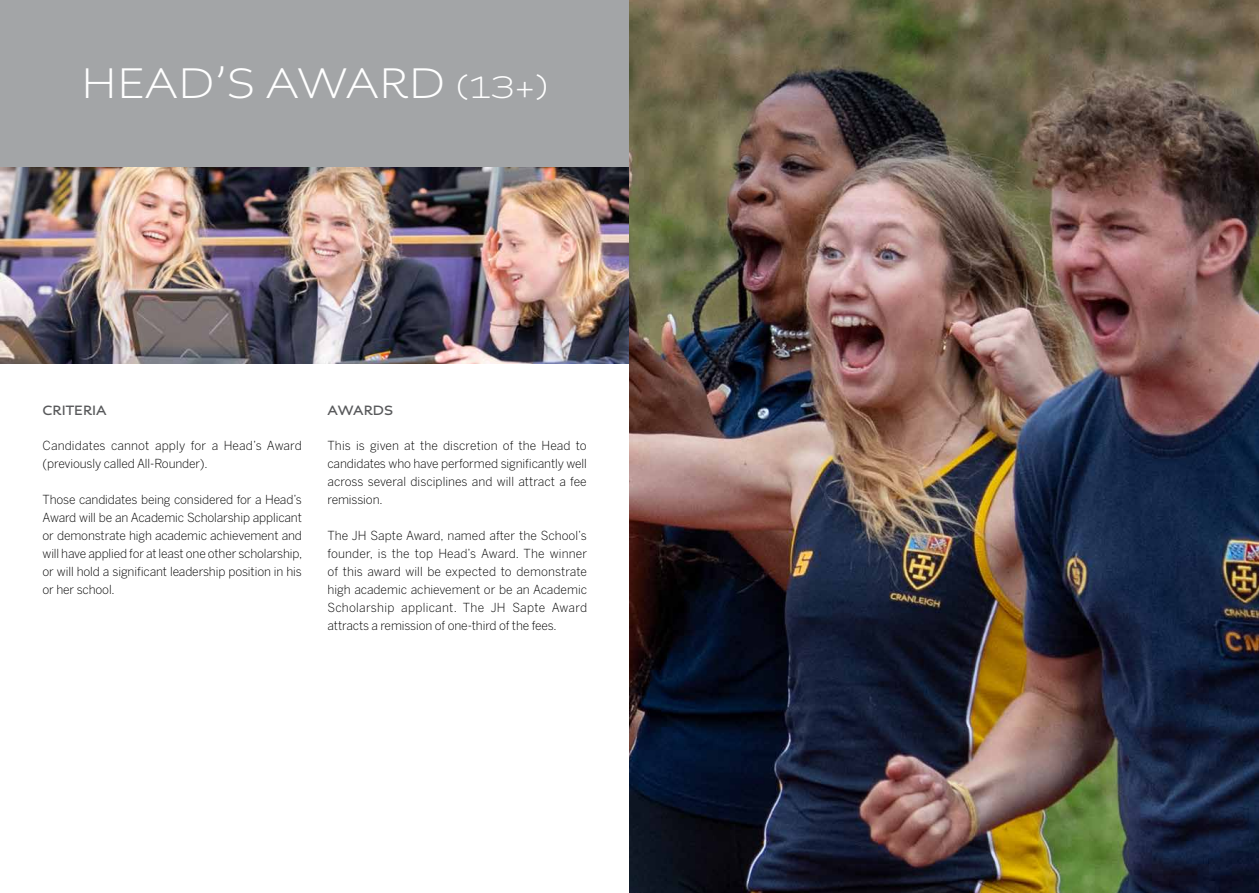
<style>
.page{position:relative;width:1259px;height:893px;background:#fff}
.page>*{position:absolute;margin:0;border:0;box-sizing:border-box;transform-origin:0 0}
.t1{font:300 45px "Aspect 2";color:#fff}
.t2{font:700 14.25px "Aspect 2";letter-spacing:.005em;color:#58595b}
.t3{font:300 12.3px/18px "Benton Sans";letter-spacing:-.01em;color:#000;text-align:justify}
.s1{font-size:33px}
</style>
<div class="page">
<div style="left:0;top:0;width:1259px;height:170px;background:#a3a5a7"></div>
<img style="left:0;top:168px;width:629px;height:196px">
<img style="left:629px;top:0;width:630px;height:893px">
<h1 class="t1" style="left:81px;top:65px;width:468px">HEAD’S AWARD <span class="s1">(13+)</span></h1>
<p class="t2" style="left:43px;top:402px;width:66px">CRITERIA</p>
<p class="t3" style="left:43px;top:438px;width:261px">Candidates cannot apply for a Head’s Award (previously called All-Rounder).</p>
<p class="t3" style="left:43px;top:492px;width:261px">Those candidates being considered for a Head’s Award will be an Academic Scholarship applicant or demonstrate high academic achievement and will have applied for at least one other scholarship, or will hold a significant leadership position in his or her school.</p>
<p class="t2" style="left:327px;top:402px;width:67px">AWARDS</p>
<p class="t3" style="left:327px;top:438px;width:261px">This is given at the discretion of the Head to candidates who have performed significantly well across several disciplines and will attract a fee remission.</p>
<p class="t3" style="left:327px;top:528px;width:261px">The JH Sapte Award, named after the School’s founder, is the top Head’s Award. The winner of this award will be expected to demonstrate high academic achievement or be an Academic Scholarship applicant. The JH Sapte Award attracts a remission of one-third of the fees.</p>
</div>
